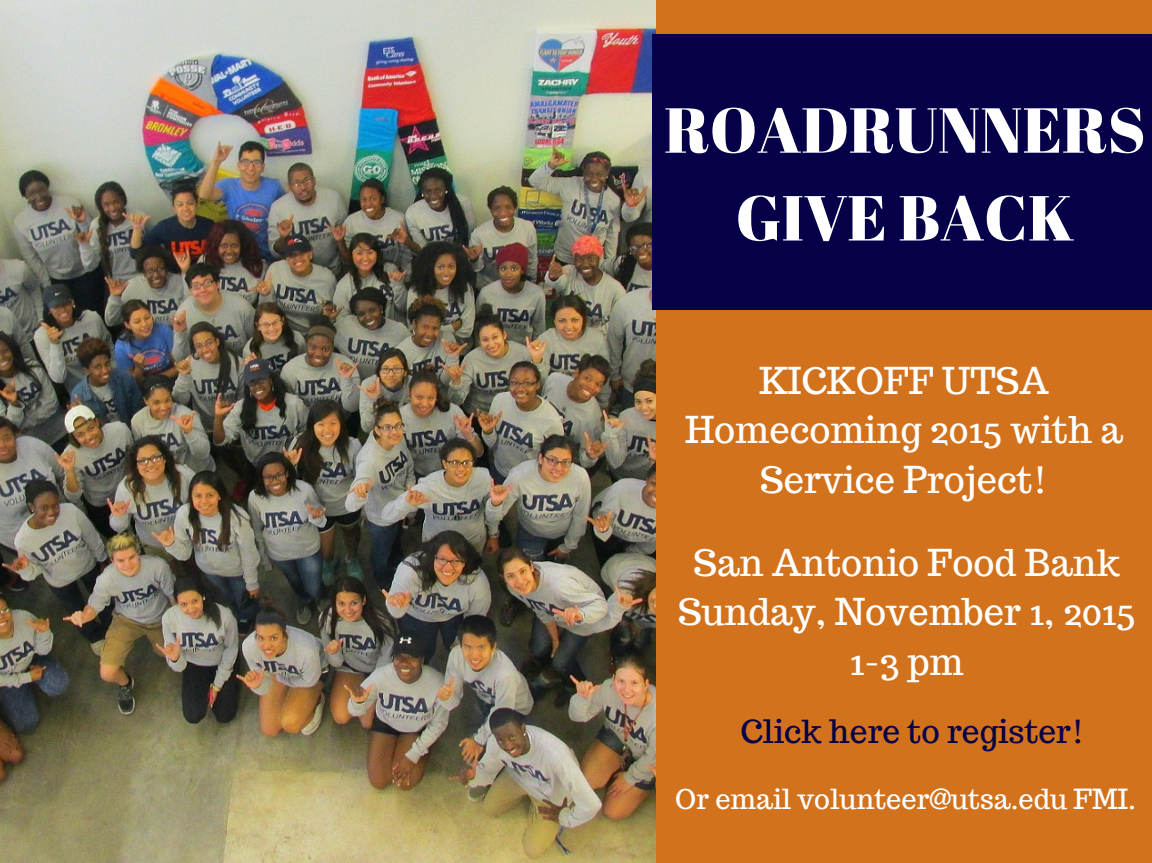
<style>
.page{position:relative;width:1152px;height:863px;background:#fff}
.page>*{position:absolute;margin:0;border:0;box-sizing:border-box;transform-origin:0 0}
.t1{font:63.45px/87.8px "Abril Fatface";color:#fff;text-align:center}
.t2{font:36.3px/49.5px "Trocchi";color:#fff;text-align:center}
.t3{font:31.65px "Trocchi";color:#060048}
.t4{font:27.15px "Trocchi";color:#fff}
</style>
<div class="page">
<div style="left:0;top:0;width:1152px;height:862px;background:#d2721d"></div>
<img style="left:0;top:0;width:656px;height:862px">
<div style="left:653px;top:34px;width:499px;height:276px;background:#060048"></div>
<h1 class="t1" style="left:664px;top:84px;width:483px">ROADRUNNERS<br>GIVE BACK</h1>
<p class="t2" style="left:685px;top:355px;width:439px">KICKOFF UTSA<br>Homecoming 2015 with a<br>Service Project!</p>
<p class="t2" style="left:678px;top:537px;width:459px">San Antonio Food Bank<br>Sunday, November 1, 2015<br>1-3 pm</p>
<p class="t3" style="left:740px;top:710px;width:345px">Click here to register!</p>
<p class="t4" style="left:675px;top:781px;width:462px">Or email volunteer@utsa.edu FMI.</p>
</div>
